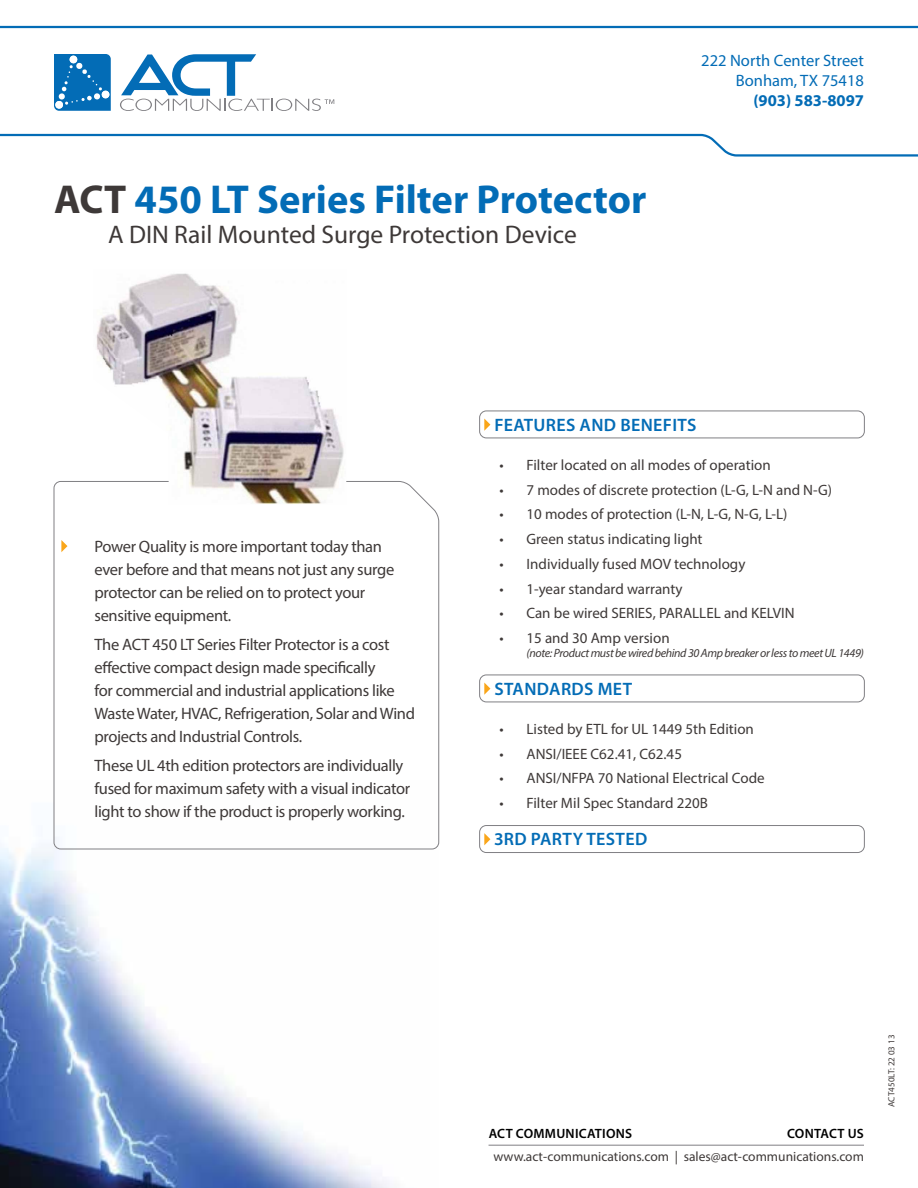
<style>
.page{position:relative;width:918px;height:1188px;background:#fff}
.page>*{position:absolute;margin:0;border:0;box-sizing:border-box;transform-origin:0 0}
.t1{font:700 40.5px "Myriad Pro";color:#036cb6}
.t2{font:25.5px "Myriad Pro";color:#3e3938}
.t3{font:600 18px "Myriad Pro";letter-spacing:.02em;color:#036cb6}
.t4{font:16.5px/22.8px "Myriad Pro";letter-spacing:-.02em;color:#3e3938}
.t5{font:16.5px/19.8px "Myriad Pro";color:#036cb6;text-align:right}
.t6{font:700 16.5px "Myriad Pro";color:#036cb6}
.t7{font:15px "Myriad Pro";color:#3e3938}
.t8{font:13.5px "Myriad Pro";color:#3e3938}
.t9{font:600 13.5px "Myriad Pro";letter-spacing:.02em;color:#000}
.t10{font:italic 12px "Myriad Pro";letter-spacing:-.03em;color:#3e3938}
.t11{font:9px "Myriad Pro";color:#3e3938}
.s1{color:#3e3938}
</style>
<div class="page">
<svg style="left:0;top:25px;width:918px;height:132px"></svg>
<svg style="left:54px;top:54px;width:57px;height:57px;background:#207cbe"></svg>
<svg style="left:120px;top:54px;width:214px;height:57px"></svg>
<img style="left:0;top:844px;width:391px;height:344px">
<hr style="left:489px;top:1145px;width:375px;height:1px;background:#807f83">
<svg style="left:53px;top:481px;width:387px;height:369px"></svg>
<svg style="left:484px;top:419px;width:6px;height:12px"></svg>
<div style="left:479px;top:411px;width:386px;height:27px;border:1px solid #807f83;border-radius:7px"></div>
<svg style="left:484px;top:683px;width:6px;height:12px"></svg>
<div style="left:479px;top:675px;width:386px;height:27px;border:1px solid #807f83;border-radius:7px"></div>
<svg style="left:484px;top:833px;width:6px;height:12px"></svg>
<div style="left:479px;top:825px;width:386px;height:28px;border:1px solid #807f83;border-radius:7px"></div>
<img style="left:93px;top:273px;width:253px;height:231px">
<svg style="left:61px;top:540px;width:7px;height:12px"></svg>
<h1 class="t1" style="left:54px;top:173px;width:594px"><span class="s1">ACT</span> 450 LT Series Filter Protector</h1>
<h2 class="t2" style="left:108px;top:219px;width:470px">A DIN Rail Mounted Surge Protection Device</h2>
<p class="t5" style="left:701px;top:51px;width:164px">222 North Center Street<br>Bonham, TX 75418</p>
<p class="t6" style="left:753px;top:90px;width:112px">(903) 583-8097</p>
<p class="t4" style="left:94px;top:535px;width:301px">Power Quality is more important today than ever before and that means not just any surge protector can be relied on to protect your sensitive equipment.</p>
<p class="t4" style="left:94px;top:633px;width:322px">The ACT 450 LT Series Filter Protector is a cost effective compact design made specifically<br>for commercial and industrial applications like Waste Water, HVAC, Refrigeration, Solar and Wind projects and Industrial Controls.</p>
<p class="t4" style="left:94px;top:754px;width:317px">These UL 4th edition protectors are individually fused for maximum safety with a visual indicator light to show if the product is properly working.</p>
<p class="t3" style="left:494px;top:413px;width:204px">FEATURES AND BENEFITS</p>
<p class="t7" style="left:500px;top:456px;width:273px">• Filter located on all modes of operation</p>
<p class="t7" style="left:500px;top:480px;width:334px">• 7 modes of discrete protection (L-G, L-N and N-G)</p>
<p class="t7" style="left:500px;top:505px;width:290px">• 10 modes of protection (L-N, L-G, N-G, L-L)</p>
<p class="t7" style="left:500px;top:530px;width:205px">• Green status indicating light</p>
<p class="t7" style="left:500px;top:555px;width:247px">• Individually fused MOV technology</p>
<p class="t7" style="left:500px;top:579px;width:185px">• 1-year standard warranty</p>
<p class="t7" style="left:500px;top:604px;width:297px">• Can be wired SERIES, PARALLEL and KELVIN</p>
<p class="t7" style="left:500px;top:629px;width:172px">• 15 and 30 Amp version</p>
<p class="t10" style="left:526px;top:646px;width:339px">(note: Product must be wired behind 30 Amp breaker or less to meet UL 1449)</p>
<p class="t3" style="left:494px;top:677px;width:139px">STANDARDS MET</p>
<p class="t7" style="left:500px;top:720px;width:256px">• Listed by ETL for UL 1449 5th Edition</p>
<p class="t7" style="left:500px;top:744px;width:184px">• ANSI/IEEE C62.41, C62.45</p>
<p class="t7" style="left:500px;top:769px;width:267px">• ANSI/NFPA 70 National Electrical Code</p>
<p class="t7" style="left:500px;top:794px;width:210px">• Filter Mil Spec Standard 220B</p>
<p class="t3" style="left:494px;top:828px;width:155px">3RD PARTY TESTED</p>
<p class="t9" style="left:489px;top:1125px;width:145px">ACT COMMUNICATIONS</p>
<p class="t9" style="left:787px;top:1125px;width:78px">CONTACT US</p>
<p class="t8" style="left:493px;top:1148px;width:372px">www.act-communications.com | sales@act-communications.com</p>
<p class="t11" style="left:886px;top:1107px;width:74px;rotate:-90deg">ACT450LT: 22 03 13</p>
</div>
